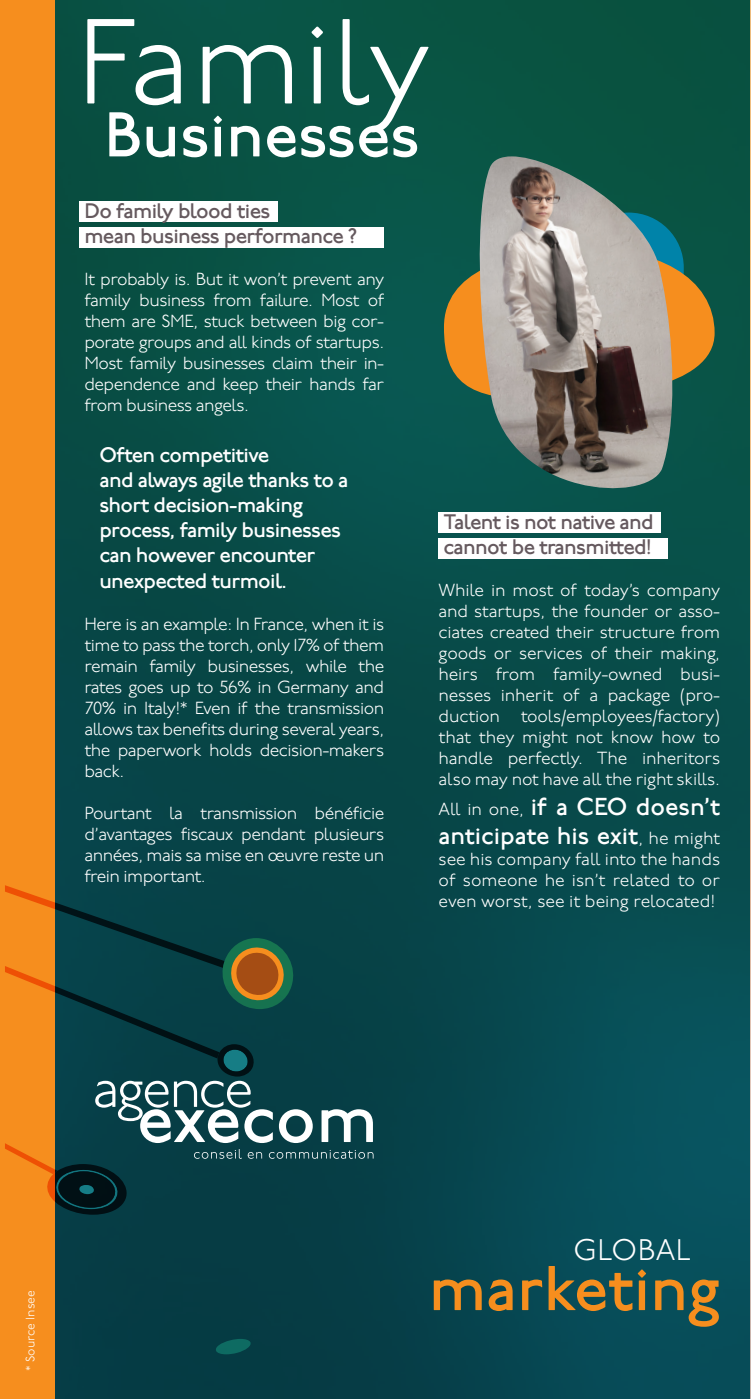
<style>
.page{position:relative;width:755px;height:1399px;background:#fff}
.page>*{position:absolute;margin:0;border:0;box-sizing:border-box;transform-origin:0 0}
.t1{font:300 120.58px "P22 Underground";letter-spacing:.01em;color:#fff}
.t2{font:500 63px "P22 Underground";color:#fff}
.t3{font:500 63px "P22 Underground";color:#f68e1e}
.t4{font:300 29.75px "P22 Underground";letter-spacing:.02em;color:#fff}
.t5{font:500 24.5px/29.4px "P22 Underground";color:#fff}
.t6{font:500 21px/25.2px "P22 Underground";letter-spacing:-.03em;color:#fff}
.t7{font:500 21px/25.2px "P22 Underground";letter-spacing:-.03em;color:#65595e}
.t8{font:300 17.5px/21px "P22 Underground";letter-spacing:-.03em;color:#fff;text-align:justify}
.t9{font:300 12.25px "P22 Underground";color:#fff}
.s1{font-weight:300;font-size:17.5px}
</style>
<div class="page">
<img style="left:55px;top:0;width:694px;height:1399px">
<div style="left:0;top:0;width:55px;height:1399px;background:#f68e1e"></div>
<svg style="left:214px;top:1339px;width:38px;height:15px"></svg>
<div style="left:438px;top:512px;width:222px;height:21px;background:#fff"></div>
<div style="left:438px;top:538px;width:229px;height:20px;background:#fff"></div>
<div style="left:79px;top:201px;width:199px;height:21px;background:#fff"></div>
<div style="left:79px;top:227px;width:305px;height:21px;background:#fff"></div>
<svg style="left:5px;top:885px;width:368px;height:330px"></svg>
<svg style="left:443px;top:213px;width:271px;height:186px;background:#706e37"></svg>
<img style="left:474px;top:156px;width:201px;height:348px">
<p class="t1" style="left:76px;top:-4px;width:356px">Family</p>
<p class="t2" style="left:104px;top:100px;width:316px">Businesses</p>
<p class="t7" style="left:84px;top:199px;width:274px">Do family blood ties<br>mean business performance ?</p>
<p class="t8" style="left:84px;top:269px;width:301px">It probably is. But it won’t prevent any family business from failure. Most of them are SME, stuck between big cor&shy;porate groups and all kinds of startups.<br>Most family businesses claim their in&shy;dependence and keep their hands far from business angels.</p>
<p class="t6" style="left:99px;top:443px;width:171px">Often competitive</p>
<p class="t6" style="left:99px;top:468px;width:250px">and always agile thanks to a short decision-making process, family businesses can however encounter unexpected turmoil.</p>
<p class="t8" style="left:84px;top:614px;width:301px">Here is an example: In France, when it is time to pass the torch, only 17% of them remain family businesses, while the rates goes up to 56% in Germany and 70% in Italy!* Even if the transmission allows tax benefits during several years, the paperwork holds decision-makers back.</p>
<p class="t8" style="left:84px;top:803px;width:301px">Pourtant la transmission bénéficie d’avantages fiscaux pendant plusieurs années, mais sa mise en œuvre reste un frein important.</p>
<p class="t7" style="left:443px;top:510px;width:212px">Talent is not native and cannot be transmitted!</p>
<p class="t8" style="left:438px;top:581px;width:283px">While in most of today’s company and startups, the founder or asso&shy;ciates created their structure from goods or services of their making, heirs from family-owned busi&shy;nesses inherit of a package (pro&shy;duction tools/employees/factory) that they might not know how to handle perfectly. The inheritors also may not have all the right skills.</p>
<p class="t5" style="left:438px;top:793px;width:283px"><span class="s1">All in one,</span> if a CEO doesn’t anticipate his exit<span class="s1">, he might</span></p>
<p class="t8" style="left:438px;top:849px;width:283px">see his company fall into the hands of someone he isn’t related to or even worst, see it being relocated!</p>
<p class="t9" style="left:23px;top:1371px;width:82px;rotate:-90deg">* Source Insee</p>
<p class="t4" style="left:573px;top:1233px;width:119px">GLOBAL</p>
<p class="t3" style="left:428px;top:1254px;width:292px">marketing</p>
</div>
